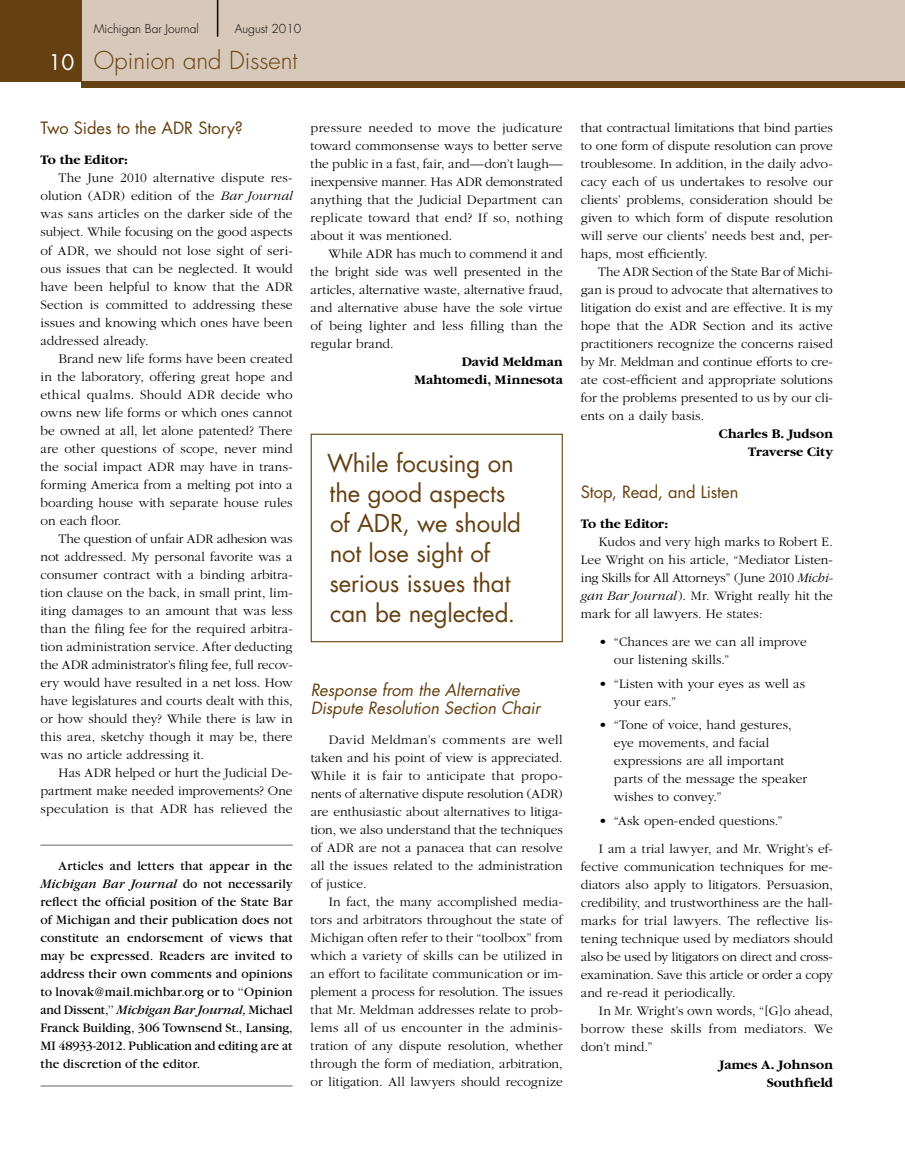
<style>
.page{position:relative;width:905px;height:1175px;background:#fff}
.page>*{position:absolute;margin:0;border:0;box-sizing:border-box;transform-origin:0 0}
.t1{font:24px/30px "Futura";letter-spacing:-.01em;color:#654011}
.t2{font:300 24px "Futura";color:#654011}
.t3{font:italic 16.5px/18px "Futura";letter-spacing:-.005em;color:#654011}
.t4{font:16.5px "Futura";color:#654011}
.t5{font:300 13.5px/18px "Garamond";letter-spacing:.005em;color:#000;text-align:justify}
.t6{font:13.5px/18px "Garamond";color:#000;text-align:justify}
.t7{font:700 13.5px/18px "Garamond";letter-spacing:.005em;color:#000;text-align:right}
.t8{font:300 12px "Futura";color:#000}
.s1{font-weight:400;font-size:21px;color:#fff}
.s2{font-style:italic}
</style>
<div class="page">
<div style="left:82px;top:0;width:822px;height:82px;background:#d7c8b9"></div>
<div style="left:82px;top:82px;width:822px;height:6px;background:#654011"></div>
<div style="left:0;top:0;width:82px;height:82px;background:#654011"></div>
<hr style="left:217px;top:0;width:1px;height:37px;background:#000">
<hr style="left:40px;top:844px;width:252px;height:1px;background:#636467">
<hr style="left:40px;top:1085px;width:252px;height:1px;background:#636467">
<div style="left:310px;top:434px;width:252px;height:208px;border:1px solid #654011"></div>
<p class="t8" style="left:94px;top:21px;width:106px">Michigan Bar Journal</p>
<p class="t8" style="left:235px;top:21px;width:68px">August 2010</p>
<h1 class="t2" style="left:49px;top:45px;width:250px"><span class="s1">10</span> Opinion and Dissent</h1>
<p class="t4" style="left:40px;top:117px;width:204px">Two Sides to the ADR Story?</p>
<p class="t7" style="left:40px;top:151px;width:89px">To the Editor:</p>
<p class="t5" style="left:40px;top:169px;width:254px;text-indent:18px">The June 2010 alternative dispute res&shy;olution (ADR) edition of the <span class="s2">Bar Journal </span>was sans articles on the darker side of the subject. While focusing on the good aspects of ADR, we should not lose sight of seri&shy;ous issues that can be neglected. It would have been helpful to know that the ADR Section is committed to addressing these issues and knowing which ones have been addressed already.</p>
<p class="t5" style="left:40px;top:349px;width:254px;text-indent:18px">Brand new life forms have been created in the laboratory, offering great hope and ethical qualms. Should ADR decide who owns new life forms or which ones cannot be owned at all, let alone patented? There are other questions of scope, never mind the social impact ADR may have in trans&shy;forming America from a melting pot into a boarding house with separate house rules on each floor.</p>
<p class="t5" style="left:40px;top:529px;width:254px;text-indent:18px">The question of unfair ADR adhesion was not addressed. My personal favorite was a consumer contract with a binding arbitra&shy;tion clause on the back, in small print, lim&shy;iting damages to an amount that was less than the filing fee for the required arbitra&shy;tion administration service. After deducting the ADR administrator’s filing fee, full recov&shy;ery would have resulted in a net loss. How have legislatures and courts dealt with this, or how should they? While there is law in this area, sketchy though it may be, there was no article addressing it.</p>
<p class="t5" style="left:40px;top:763px;width:254px;text-indent:18px">Has ADR helped or hurt the Judicial De&shy;partment make needed improvements? One speculation is that ADR has relieved the</p>
<p class="t6" style="left:41px;top:856px;width:254px;text-indent:18px">Articles and letters that appear in the <span class="s2">Michigan Bar Journal</span> do not necessarily reflect the official position of the State Bar of Michigan and their publication does not constitute an endorsement of views that may be expressed. Readers are invited to address their own comments and opinions to lnovak@mail.michbar.org or to ‘‘Opinion and Dissent,’’ <span class="s2">Michigan Bar Journal,</span> Michael Franck Building, 306 Townsend St., Lansing, MI 48933-2012. Publication and editing are at the discretion of the editor.</p>
<p class="t5" style="left:310px;top:118px;width:254px">pressure needed to move the judicature toward commonsense ways to better serve the public in a fast, fair, and—don’t laugh— inexpensive manner. Has ADR demonstrated anything that the Judicial Department can replicate toward that end? If so, nothing about it was mentioned.</p>
<p class="t5" style="left:310px;top:244px;width:254px;text-indent:18px">While ADR has much to commend it and the bright side was well presented in the articles, alternative waste, alternative fraud, and alternative abuse have the sole virtue of being lighter and less filling than the regular brand.</p>
<p class="t7" style="left:414px;top:352px;width:150px">David Meldman<br>Mahtomedi, Minnesota</p>
<h1 class="t1" style="left:327px;top:448px;width:196px">While focusing on the good aspects of ADR, we should not lose sight of serious issues that can be neglected.</h1>
<p class="t3" style="left:310px;top:680px;width:231px">Response from the Alternative<br>Dispute Resolution Section Chair</p>
<p class="t5" style="left:311px;top:731px;width:254px;text-indent:18px">David Meldman’s comments are well taken and his point of view is appreciated.<br>While it is fair to anticipate that propo&shy;nents of alternative dispute resolution (ADR) are enthusiastic about alternatives to litiga&shy;tion, we also understand that the techniques of ADR are not a panacea that can resolve all the issues related to the administration of justice.</p>
<p class="t5" style="left:310px;top:893px;width:254px;text-indent:18px">In fact, the many accomplished media&shy;tors and arbitrators throughout the state of Michigan often refer to their “toolbox” from which a variety of skills can be utilized in an effort to facilitate communication or im&shy;plement a process for resolution. The issues that Mr. Meldman addresses relate to prob&shy;lems all of us encounter in the adminis&shy;tration of any dispute resolution, whether through the form of mediation, arbitration, or litigation. All lawyers should recognize</p>
<p class="t5" style="left:580px;top:119px;width:254px">that contractual limitations that bind parties to one form of dispute resolution can prove troublesome. In addition, in the daily advo&shy;cacy each of us undertakes to resolve our clients’ problems, consideration should be given to which form of dispute resolution will serve our clients’ needs best and, per&shy;haps, most efficiently.</p>
<p class="t5" style="left:580px;top:263px;width:254px;text-indent:17px">The ADR Section of the State Bar of Michi&shy;gan is proud to advocate that alternatives to litigation do exist and are effective. It is my hope that the ADR Section and its active practitioners recognize the concerns raised by Mr. Meldman and continue efforts to cre&shy;ate cost-efficient and appropriate solutions for the problems presented to us by our cli&shy;ents on a daily basis.</p>
<p class="t7" style="left:718px;top:425px;width:116px">Charles B. Judson<br>Traverse City</p>
<p class="t4" style="left:580px;top:480px;width:159px">Stop, Read, and Listen</p>
<p class="t7" style="left:580px;top:515px;width:89px">To the Editor:</p>
<p class="t5" style="left:580px;top:533px;width:254px;text-indent:18px">Kudos and very high marks to Robert E.<br>Lee Wright on his article, “Mediator Listen&shy;ing Skills for All Attorneys” (June 2010 <span class="s2">Michi&shy;gan Bar Journal</span>). Mr. Wright really hit the mark for all lawyers. He states:</p>
<p class="t5" style="left:614px;top:633px;width:194px;text-indent:-15px">• “Chances are we can all improve our listening skills.”</p>
<p class="t5" style="left:614px;top:674px;width:193px;text-indent:-15px">• “Listen with your eyes as well as your ears.”</p>
<p class="t5" style="left:614px;top:716px;width:195px;text-align:left;text-indent:-15px">• “Tone of voice, hand gestures, eye movements, and facial expressions are all important parts of the message the speaker wishes to convey.”</p>
<p class="t5" style="left:598px;top:807px;width:235px;line-height:28px">• “Ask open-ended questions.”<br>I am a trial lawyer, and Mr. Wright’s ef-</p>
<p class="t5" style="left:580px;top:858px;width:254px">fective communication techniques for me&shy;diators also apply to litigators. Persuasion, credibility, and trustworthiness are the hall&shy;marks for trial lawyers. The reflective lis&shy;tening technique used by mediators should also be used by litigators on direct and cross&shy;examination. Save this article or order a copy and re-read it periodically.</p>
<p class="t5" style="left:580px;top:1002px;width:253px;text-indent:18px">In Mr. Wright’s own words, “[G]o ahead, borrow these skills from mediators. We don’t mind.”</p>
<p class="t7" style="left:719px;top:1056px;width:115px">James A. Johnson<br>Southfield</p>
</div>
